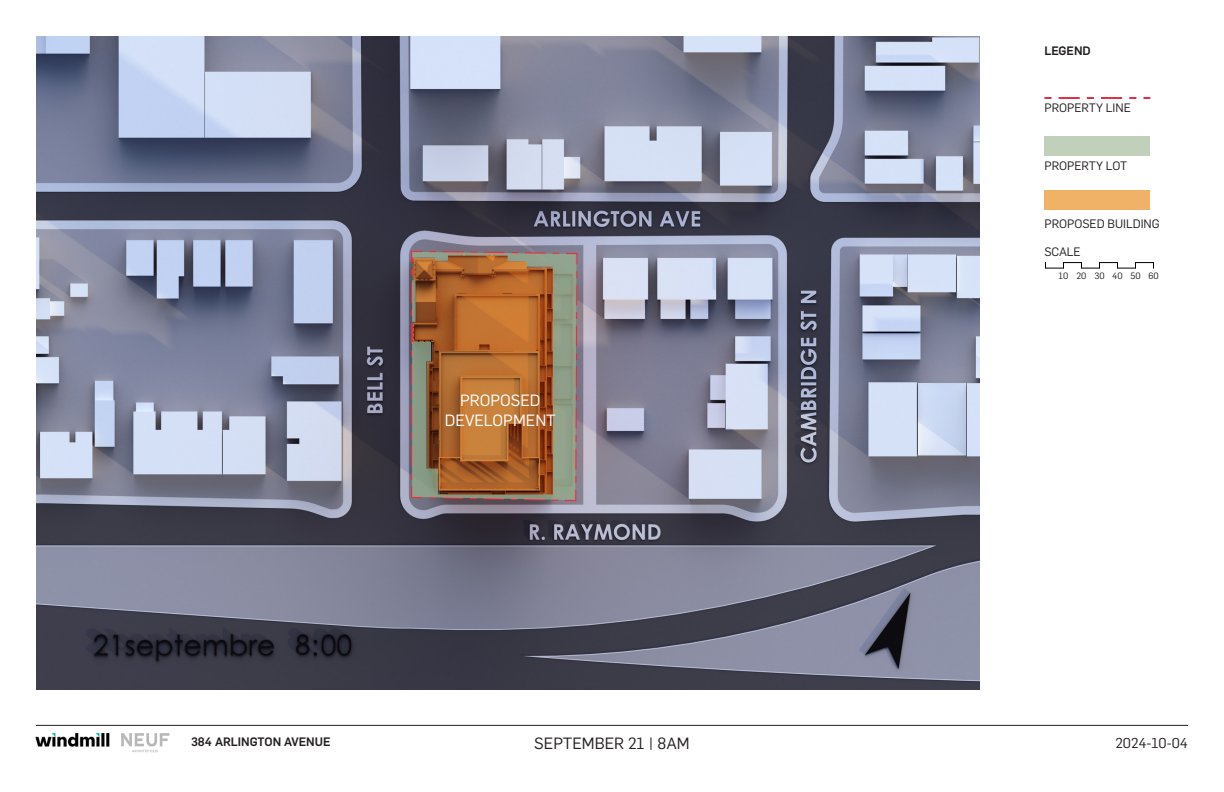
<style>
.page{position:relative;width:1224px;height:792px;background:#fff}
.page>*{position:absolute;margin:0;border:0;box-sizing:border-box;transform-origin:0 0}
.t1{font:16px/19.2px "Flama";color:#fff;text-align:center}
.t2{font:16px "Flama";color:#231f20}
.t3{font:14px "Flama";color:#231f20}
.t4{font:12px "Flama";color:#231f20}
.t5{font:500 12px "Flama";color:#231f20}
.t6{font:9px "Flama";color:#231f20}
</style>
<div class="page">
<hr style="left:36px;top:725px;width:1152px;height:1px;background:#231f20">
<svg style="left:1044px;top:97px;width:106px;height:2px"></svg>
<div style="left:1044px;top:136px;width:106px;height:19px;background:#c0d0bb"></div>
<div style="left:1044px;top:190px;width:106px;height:20px;background:#efb267"></div>
<svg style="left:1045px;top:262px;width:109px;height:7px"></svg>
<img style="left:121px;top:733px;width:49px;height:20px">
<img style="left:35px;top:733px;width:75px;height:14px">
<img style="left:36px;top:36px;width:943px;height:653px">
<svg style="left:410px;top:250px;width:168px;height:252px;background:#865e6e"></svg>
<svg style="left:412px;top:252px;width:164px;height:248px;background:#a36f40"></svg>
<p class="t5" style="left:1044px;top:42px;width:48px">LEGEND</p>
<p class="t4" style="left:1044px;top:100px;width:88px">PROPERTY LINE</p>
<p class="t4" style="left:1044px;top:157px;width:84px">PROPERTY LOT</p>
<h1 class="t1" style="left:445px;top:390px;width:112px">PROPOSED<br>DEVELOPMENT</h1>
<p class="t4" style="left:1044px;top:215px;width:117px">PROPOSED BUILDING</p>
<p class="t4" style="left:1044px;top:244px;width:38px">SCALE</p>
<p class="t6" style="left:1059px;top:270px;width:102px">10 20 30 40 50 60</p>
<p class="t5" style="left:191px;top:733px;width:141px">384 ARLINGTON AVENUE</p>
<p class="t2" style="left:534px;top:732px;width:157px">SEPTEMBER 21 | 8AM</p>
<p class="t3" style="left:1115px;top:733px;width:74px">2024-10-04</p>
</div>
